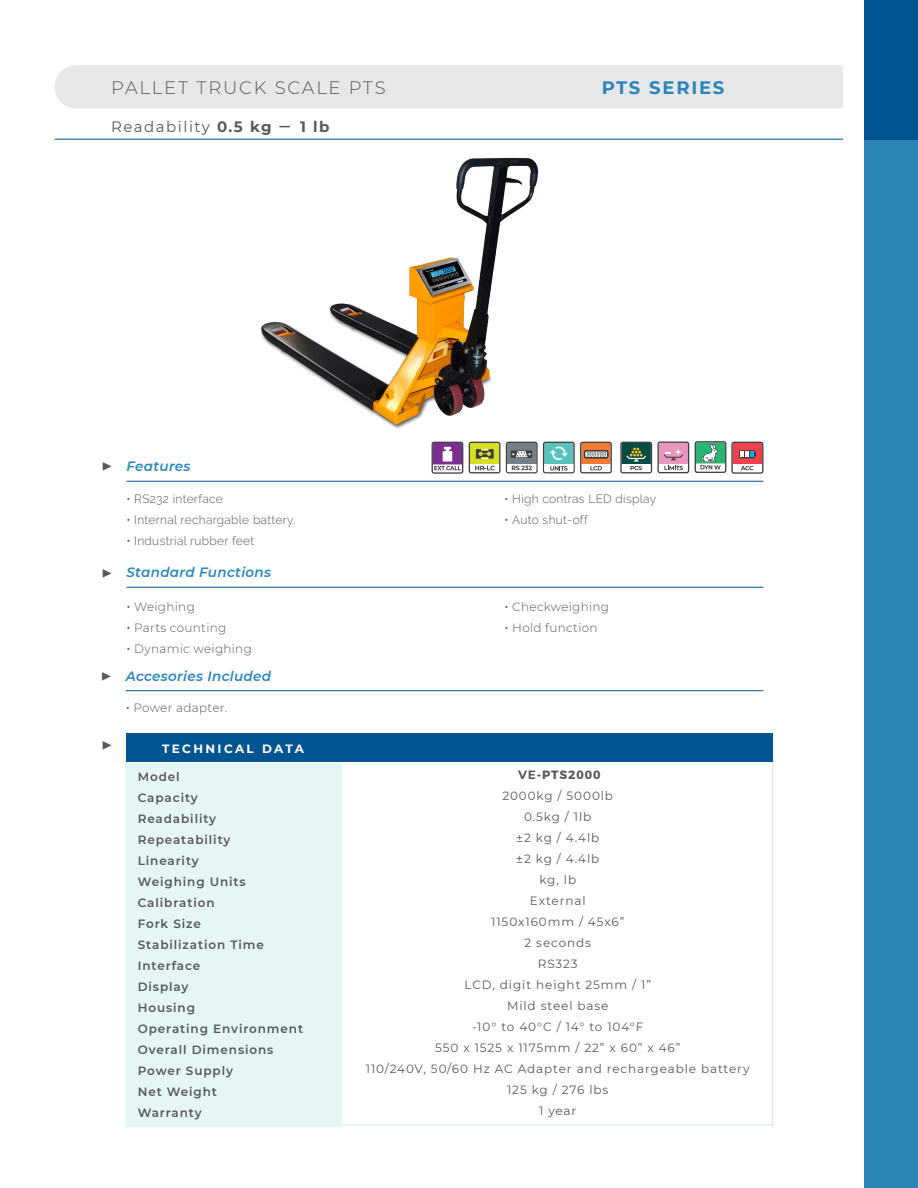
<style>
.page{position:relative;width:918px;height:1188px;background:#fff}
.page>*{position:absolute;margin:0;border:0;box-sizing:border-box;transform-origin:0 0}
.t1{font:300 18px "Montserrat";letter-spacing:.1em;color:#57585a}
.t2{font:700 18px "Montserrat";letter-spacing:.1em;color:#2b85b9}
.t3{font:18px "Minion Pro";color:#57585a}
.t4{font:15px "Montserrat";letter-spacing:.1em;color:#57585a}
.t5{font:italic 600 13.5px "Montserrat";letter-spacing:.025em;color:#2b85b9}
.t6{font:12px "Montserrat";letter-spacing:.075em;color:#57585a}
.t7{font:600 12px "Montserrat";letter-spacing:.075em;color:#57585a}
.t8{font:300 12px "Raleway";letter-spacing:.025em;color:#57585a}
.t9{font:300 12px "Montserrat";letter-spacing:.025em;color:#57585a}
.t10{font:700 12px "Montserrat";letter-spacing:.2em;color:#fff}
.t11{font:700 12px "Montserrat";letter-spacing:.075em;color:#57585a}
.s1{font-weight:700}
.s2{font-family:"Raleway"}
</style>
<div class="page">
<div style="left:55px;top:65px;width:808px;height:43px;background:#e6e7e9;border-radius:22px"></div>
<hr style="left:55px;top:139px;width:810px;height:1px;background:#00548f">
<div style="left:864px;top:140px;width:54px;height:1048px;background:#2b85b9"></div>
<div style="left:864px;top:0;width:54px;height:140px;background:#00548f"></div>
<div style="left:844px;top:1px;width:20px;height:1186px;background:#fff"></div>
<hr style="left:126px;top:690px;width:637px;height:1px;background:#00548f">
<hr style="left:127px;top:587px;width:636px;height:1px;background:#00548f">
<hr style="left:127px;top:481px;width:636px;height:1px;background:#00548f">
<hr style="left:772px;top:762px;width:1px;height:364px;background:#2b85b9">
<hr style="left:342px;top:1124px;width:430px;height:2px;background:#2b85b9">
<div style="left:126px;top:763px;width:216px;height:363px;background:#e5f6f5"></div>
<div style="left:126px;top:734px;width:647px;height:28px;background:#00548f"></div>
<svg style="left:432px;top:442px;width:31px;height:32px"></svg>
<svg style="left:469px;top:442px;width:31px;height:31px"></svg>
<svg style="left:506px;top:442px;width:106px;height:31px"></svg>
<svg style="left:620px;top:442px;width:69px;height:31px"></svg>
<svg style="left:695px;top:441px;width:68px;height:33px"></svg>
<img style="left:260px;top:157px;width:279px;height:272px">
<p class="t1" style="left:111px;top:75px;width:276px">PALLET TRUCK SCALE PTS</p>
<p class="t2" style="left:602px;top:75px;width:124px">PTS SERIES</p>
<p class="t4" style="left:111px;top:116px;width:220px">Readability <span class="s1">0.5 kg ̶ 1 lb</span></p>
<p class="t3" style="left:101px;top:453px;width:12px">▶</p>
<p class="t5" style="left:126px;top:457px;width:66px">Features</p>
<p class="t8" style="left:126px;top:492px;width:98px">• RS232 interface</p>
<p class="t8" style="left:504px;top:492px;width:153px">• High contras LED display</p>
<p class="t8" style="left:126px;top:513px;width:171px">• Internal rechargable battery.</p>
<p class="t8" style="left:504px;top:513px;width:85px">• Auto shut-off</p>
<p class="t8" style="left:126px;top:534px;width:129px">• Industrial rubber feet</p>
<p class="t3" style="left:101px;top:560px;width:12px">▶</p>
<p class="t5" style="left:126px;top:563px;width:146px">Standard Functions</p>
<p class="t9" style="left:126px;top:599px;width:70px"><span class="s2">•</span> Weighing</p>
<p class="t9" style="left:504px;top:599px;width:106px"><span class="s2">•</span> Checkweighing</p>
<p class="t9" style="left:126px;top:620px;width:101px"><span class="s2">•</span> Parts counting</p>
<p class="t9" style="left:504px;top:620px;width:95px"><span class="s2">•</span> Hold function</p>
<p class="t9" style="left:126px;top:641px;width:127px"><span class="s2">•</span> Dynamic weighing</p>
<p class="t3" style="left:101px;top:663px;width:12px">▶</p>
<p class="t5" style="left:126px;top:666px;width:147px">Accesories Included</p>
<p class="t9" style="left:126px;top:699px;width:103px"><span class="s2">•</span> Power adapter.</p>
<p class="t3" style="left:101px;top:732px;width:12px">▶</p>
<p class="t10" style="left:162px;top:740px;width:143px">TECHNICAL DATA</p>
<p class="t7" style="left:138px;top:768px;width:43px">Model</p>
<p class="t7" style="left:138px;top:789px;width:62px">Capacity</p>
<p class="t7" style="left:138px;top:810px;width:80px">Readability</p>
<p class="t7" style="left:138px;top:831px;width:94px">Repeatability</p>
<p class="t7" style="left:138px;top:852px;width:63px">Linearity</p>
<p class="t7" style="left:138px;top:873px;width:110px">Weighing Units</p>
<p class="t7" style="left:138px;top:894px;width:78px">Calibration</p>
<p class="t7" style="left:138px;top:915px;width:65px">Fork Size</p>
<p class="t7" style="left:138px;top:936px;width:128px">Stabilization Time</p>
<p class="t7" style="left:138px;top:957px;width:64px">Interface</p>
<p class="t7" style="left:138px;top:978px;width:52px">Display</p>
<p class="t7" style="left:138px;top:999px;width:59px">Housing</p>
<p class="t7" style="left:138px;top:1020px;width:167px">Operating Environment</p>
<p class="t7" style="left:138px;top:1041px;width:137px">Overall Dimensions</p>
<p class="t7" style="left:138px;top:1062px;width:97px">Power Supply</p>
<p class="t7" style="left:138px;top:1083px;width:81px">Net Weight</p>
<p class="t7" style="left:138px;top:1104px;width:65px">Warranty</p>
<p class="t11" style="left:518px;top:766px;width:84px">VE-PTS2000</p>
<p class="t6" style="left:502px;top:787px;width:112px">2000kg / 5000lb</p>
<p class="t6" style="left:524px;top:808px;width:69px">0.5kg / 1lb</p>
<p class="t6" style="left:516px;top:829px;width:85px">±2 kg / 4.4lb</p>
<p class="t6" style="left:516px;top:850px;width:85px">±2 kg / 4.4lb</p>
<p class="t6" style="left:539px;top:871px;width:38px">kg, lb</p>
<p class="t6" style="left:530px;top:892px;width:57px">External</p>
<p class="t6" style="left:491px;top:913px;width:135px">1150x160mm / 45x6”</p>
<p class="t6" style="left:524px;top:934px;width:68px">2 seconds</p>
<p class="t6" style="left:538px;top:955px;width:41px">RS323</p>
<p class="t6" style="left:465px;top:976px;width:188px">LCD, digit height 25mm / 1”</p>
<p class="t6" style="left:507px;top:997px;width:103px">Mild steel base</p>
<p class="t6" style="left:472px;top:1018px;width:173px">-10° to 40°C / 14° to 104°F</p>
<p class="t6" style="left:435px;top:1039px;width:247px">550 x 1525 x 1175mm / 22” x 60” x 46”</p>
<p class="t6" style="left:366px;top:1060px;width:385px">110/240V, 50/60 Hz AC Adapter and rechargeable battery</p>
<p class="t6" style="left:507px;top:1081px;width:103px">125 kg / 276 lbs</p>
<p class="t6" style="left:539px;top:1102px;width:39px">1 year</p>
</div>
